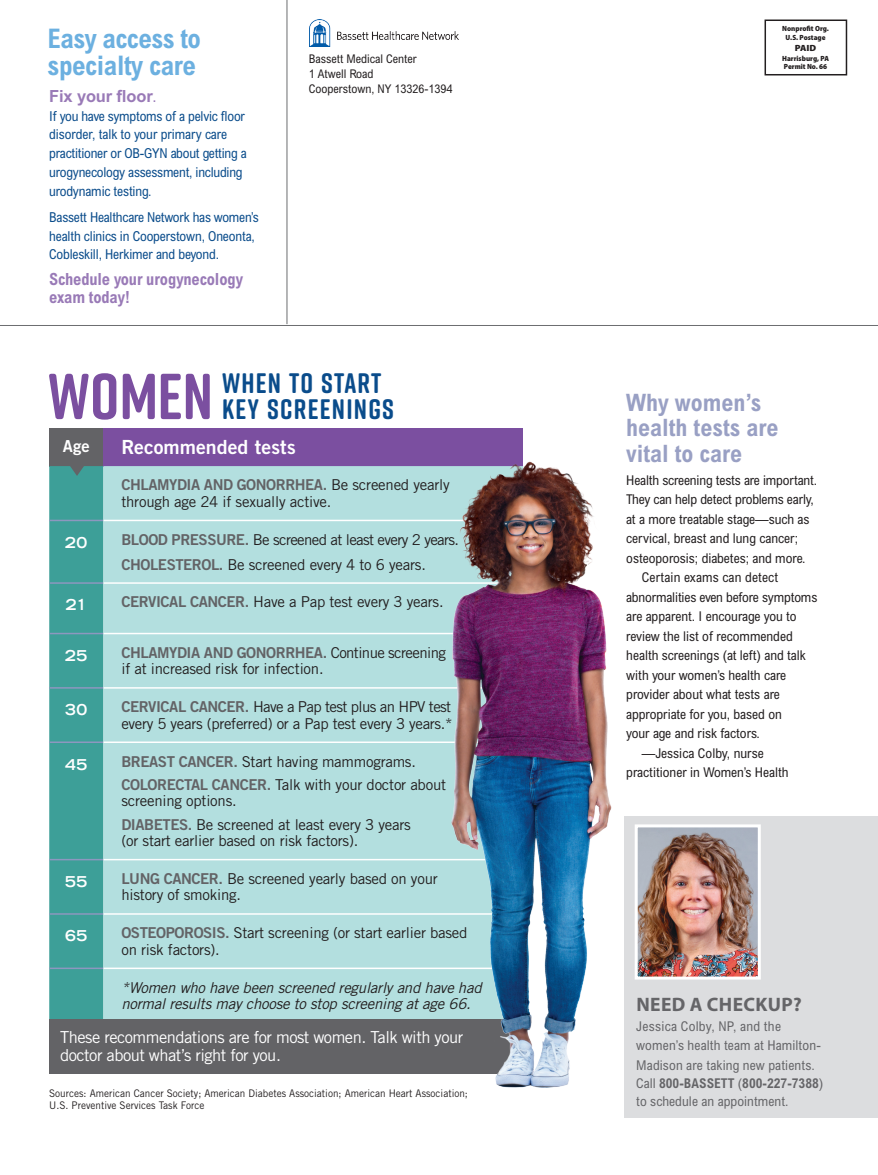
<style>
.page{position:relative;width:878px;height:1175px;background:#fff}
.page>*{position:absolute;margin:0;border:0;box-sizing:border-box;transform-origin:0 0}
.t1{font:700 64.8px "Rift Soft";color:#7b4fa0}
.t2{font:700 28.2px/25.7px "Rift Soft";letter-spacing:.045em;color:#0a4c8b}
._3_HEAD_sidebar{font:700 condensed 27px/27px "Arial MT Std";letter-spacing:-.015em;color:#6cb0e0}
._3_HEAD_sidebar-2{font:700 condensed 24px/25.5px "Arial MT Std";color:#99a0c4}
.t3{font:19.5px "Trade Gothic LT Std Bd 2";letter-spacing:.005em;color:#fff}
._1_Body_breaker{font:700 19.5px "Myriad Pro";letter-spacing:.02em;color:#656568}
._3_Body_1st{font:700 condensed 16.8px/18px "Arial MT Std";letter-spacing:-.01em;color:#997ab7}
._3_Body_1st-2{font:700 16.8px "Arial MT Std";letter-spacing:-.01em;color:#997ab7}
.t4{font:16.5px/18px "Trade Gothic LT Std";letter-spacing:-.03em;color:#fff}
.t5{font:16.5px "Trade Gothic LT Std Bd 2";color:#fff}
.t6{font:15px/16.5px "Trade Gothic LT Std";letter-spacing:-.015em;color:#231f20}
.t7{font:italic 15px/16.5px "Trade Gothic LT Std";letter-spacing:-.015em;color:#231f20}
.t8{font:15px "Trade Gothic LT Std";letter-spacing:-.04em;color:#231f20}
.t9{font:700 expanded 15px "Trade Gothic LT Std";letter-spacing:.03em;color:#fff}
._3_Body_1st-3{font:condensed 13.65px/18.8px "Arial MT Std";letter-spacing:-.015em;color:#0a4c8b}
._3_BODY{font:condensed 13.5px/19.5px "Arial MT Std";color:#231f20}
._4_CTA_-_body{font:condensed 13.5px/19.5px "Arial MT Std";letter-spacing:.01em;color:#656568}
._3_Body_1st-4{font:condensed 12px/15px "Arial MT Std";color:#231f20}
.t10{font:10.5px/12px "Trade Gothic LT Std";color:#231f20;scale:.95 1}
.t11{font:900 semi-condensed 9px "Myriad Pro";color:#231f20;scale:1.15 1}
.t12{font:900 semi-condensed 7.5px/8.4px "Myriad Pro";color:#231f20;text-align:center}
.s1{font-weight:400;font-stretch:condensed}
.s2{font-family:"Trade Gothic LT Std Bd 2";color:#636366}
.s3{font-weight:700}
</style>
<div class="page">
<img style="left:309px;top:19px;width:22px;height:28px">
<img style="left:337px;top:32px;width:121px;height:8px">
<div style="left:764px;top:20px;width:83px;height:55px;border:2px solid #231f20"></div>
<div style="left:49px;top:428px;width:54px;height:38px;background:#636366"></div>
<div style="left:103px;top:428px;width:420px;height:38px;background:#7b4fa0"></div>
<div style="left:103px;top:466px;width:275px;height:553px;background:#b3dfdf"></div>
<hr style="left:103px;top:519px;width:420px;height:2px;background:#fff">
<hr style="left:103px;top:582px;width:420px;height:2px;background:#fff">
<hr style="left:103px;top:633px;width:420px;height:1px;background:#fff">
<hr style="left:103px;top:687px;width:420px;height:1px;background:#fff">
<hr style="left:103px;top:741px;width:420px;height:2px;background:#fff">
<hr style="left:103px;top:859px;width:420px;height:1px;background:#fff">
<hr style="left:103px;top:913px;width:420px;height:1px;background:#fff">
<hr style="left:103px;top:967px;width:420px;height:2px;background:#fff">
<div style="left:49px;top:466px;width:54px;height:553px;background:#3d9f98"></div>
<div style="left:49px;top:1019px;width:474px;height:54px;background:#636366"></div>
<img style="left:378px;top:461px;width:234px;height:627px">
<div style="left:624px;top:816px;width:254px;height:301px;background:#dcdddf"></div>
<img style="left:638px;top:828px;width:118px;height:147px">
<div style="left:634px;top:824px;width:126px;height:155px;border:3px solid #fff"></div>
<hr style="left:0;top:325px;width:878px;height:1px;background:#6c6d70">
<hr style="left:286px;top:0;width:1px;height:324px;background:#6c6d70">
<p class="_3_HEAD_sidebar" style="left:47px;top:25px;width:155px">Easy access to specialty care</p>
<p class="_3_Body_1st-2" style="left:49px;top:86px;width:109px">Fix your floor<span class="s1">.</span></p>
<p class="_3_Body_1st-3" style="left:49px;top:106px;width:199px">If you have symptoms of a pelvic floor disorder, talk to your primary care practitioner or OB-GYN about getting a urogynecology assessment, including urodynamic testing.</p>
<p class="_3_Body_1st-3" style="left:49px;top:207px;width:211px">Bassett Healthcare Network has women’s health clinics in Cooperstown, Oneonta,<br>Cobleskill, Herkimer and beyond.</p>
<p class="_3_Body_1st" style="left:49px;top:270px;width:195px">Schedule your urogynecology exam today!</p>
<p class="_3_Body_1st-4" style="left:309px;top:51px;width:145px">Bassett Medical Center<br>1 Atwell Road<br>Cooperstown, NY 13326-1394</p>
<p class="t1" style="left:48px;top:350px;width:166px">WOMEN</p>
<p class="t2" style="left:222px;top:370px;width:173px">WHEN TO START<br>KEY SCREENINGS</p>
<p class="t5" style="left:63px;top:436px;width:29px">Age</p>
<p class="t3" style="left:121px;top:435px;width:176px">Recommended tests</p>
<p class="t6" style="left:121px;top:476px;width:330px"><span class="s2">CHLAMYDIA AND GONORRHEA.</span> Be screened yearly through age 24 if sexually active.</p>
<p class="t9" style="left:65px;top:532px;width:24px">20</p>
<p class="t8" style="left:121px;top:530px;width:339px"><span class="s2">BLOOD PRESSURE.</span> Be screened at least every 2 years.</p>
<p class="t6" style="left:121px;top:556px;width:306px"><span class="s2">CHOLESTEROL.</span> Be screened every 4 to 6 years.</p>
<p class="t9" style="left:66px;top:595px;width:22px">21</p>
<p class="t6" style="left:121px;top:593px;width:323px"><span class="s2">CERVICAL CANCER.</span> Have a Pap test every 3 years.</p>
<p class="t9" style="left:65px;top:645px;width:24px">25</p>
<p class="t6" style="left:121px;top:644px;width:326px"><span class="s2">CHLAMYDIA AND GONORRHEA.</span> Continue screening if at increased risk for infection.</p>
<p class="t9" style="left:65px;top:700px;width:24px">30</p>
<p class="t6" style="left:121px;top:698px;width:333px"><span class="s2">CERVICAL CANCER.</span> Have a Pap test plus an HPV test every 5 years (preferred) or a Pap test every 3 years.*</p>
<p class="t9" style="left:65px;top:754px;width:24px">45</p>
<p class="t6" style="left:121px;top:752px;width:296px"><span class="s2">BREAST CANCER.</span> Start having mammograms.</p>
<p class="t6" style="left:121px;top:776px;width:326px"><span class="s2">COLORECTAL CANCER.</span> Talk with your doctor about screening options.</p>
<p class="t6" style="left:121px;top:815px;width:291px"><span class="s2">DIABETES.</span> Be screened at least every 3 years (or start earlier based on risk factors).</p>
<p class="t9" style="left:65px;top:871px;width:24px">55</p>
<p class="t6" style="left:121px;top:870px;width:318px"><span class="s2">LUNG CANCER.</span> Be screened yearly based on your history of smoking.</p>
<p class="t9" style="left:65px;top:926px;width:24px">65</p>
<p class="t6" style="left:121px;top:924px;width:347px"><span class="s2">OSTEOPOROSIS.</span> Start screening (or start earlier based on risk factors).</p>
<p class="t7" style="left:121px;top:979px;width:362px">*Women who have been screened regularly and have had normal results may choose to stop screening at age 66.</p>
<p class="t4" style="left:60px;top:1027px;width:404px">These recommendations are for most women. Talk with your doctor about what’s right for you.</p>
<p class="t10" style="left:49px;top:1087px;width:442px">Sources: American Cancer Society; American Diabetes Association; American Heart Association;<br>U.S. Preventive Services Task Force</p>
<p class="t12" style="left:782px;top:24px;width:48px">Nonprofit Org.<br>U.S. Postage</p>
<p class="t11" style="left:794px;top:42px;width:20px">PAID</p>
<p class="t12" style="left:782px;top:54px;width:48px;text-align:left">Harrisburg, PA<br>Permit No. 66</p>
<p class="_3_HEAD_sidebar-2" style="left:626px;top:389px;width:153px">Why women’s health tests are vital to care</p>
<p class="_3_BODY" style="left:626px;top:470px;width:192px">Health screening tests are important.<br>They can help detect problems early, at a more treatable stage—such as cervical, breast and lung cancer; osteoporosis; diabetes; and more.</p>
<p class="_3_BODY" style="left:626px;top:567px;width:192px;text-indent:16px">Certain exams can detect abnormalities even before symptoms are apparent. I encourage you to review the list of recommended health screenings (at left) and talk with your women’s health care provider about what tests are appropriate for you, based on<br>your age and risk factors.</p>
<p class="_3_BODY" style="left:626px;top:743px;width:164px;text-indent:16px">—Jessica Colby, nurse practitioner in Women’s Health</p>
<p class="_1_Body_breaker" style="left:636px;top:992px;width:167px">NEED A CHECKUP?</p>
<p class="_4_CTA_-_body" style="left:636px;top:1016px;width:186px">Jessica Colby, NP, and the women’s health team at Hamilton-<br>Madison are taking new patients.</p>
<p class="_4_CTA_-_body" style="left:636px;top:1073px;width:189px;line-height:18px">Call <span class="s3">800-BASSETT</span> (<span class="s3">800-227-7388</span>) to schedule an appointment.</p>
</div>
